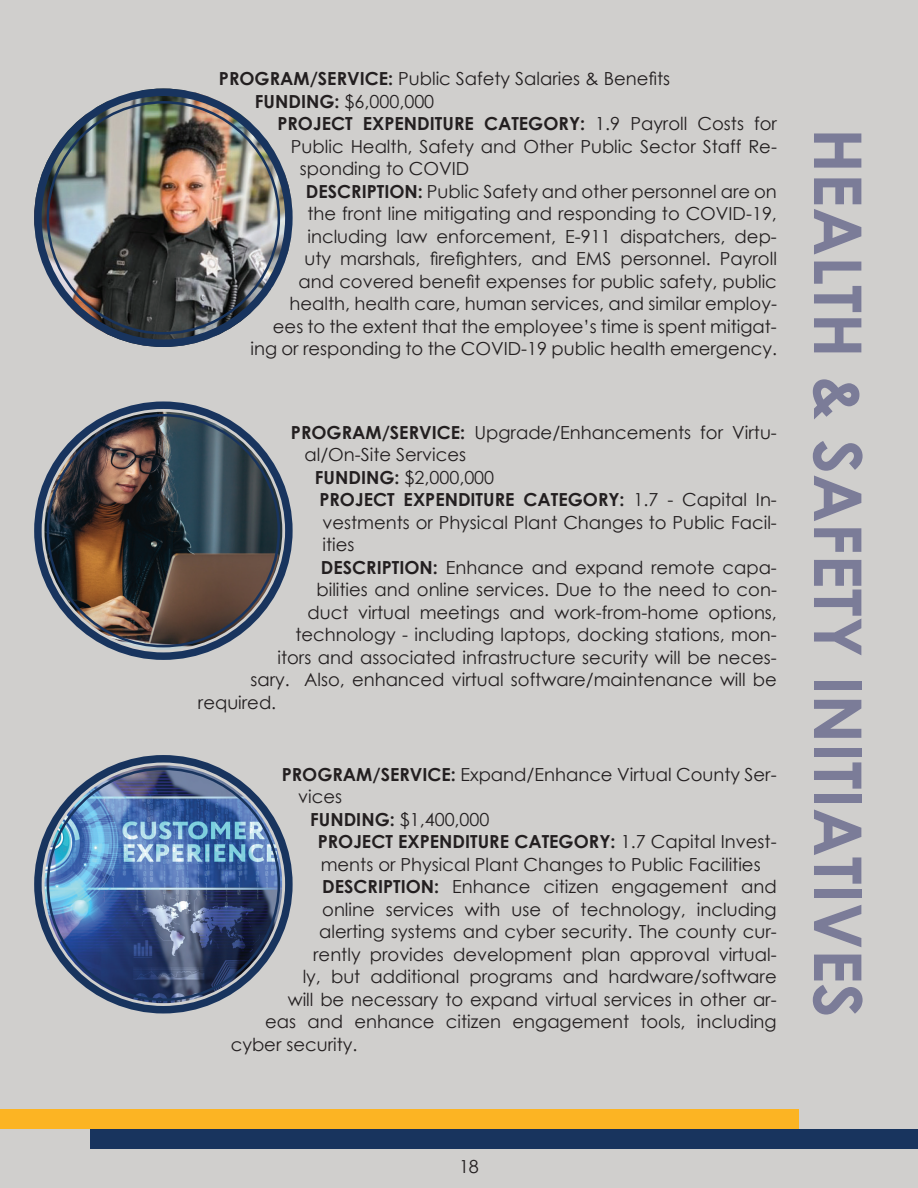
<style>
.page{position:relative;width:918px;height:1188px;background:#d0cfcd}
.page>*{position:absolute;margin:0;border:0;box-sizing:border-box;transform-origin:0 0}
.t1{font:700 66px "Century Gothic";color:#7b7c98}
.t2{font:18px/22.5px "Century Gothic";color:#231f20}
.t3{font:700 18px "Century Gothic";color:#231f20}
.s1{font-weight:700}
.s2{font-weight:400}
</style>
<div class="page">
<div style="left:91px;top:1129px;width:827px;height:19px;background:#18345e"></div>
<div style="left:0;top:1110px;width:799px;height:19px;background:#fcb423"></div>
<img style="left:34px;top:89px;width:259px;height:258px;border-radius:129px">
<div style="left:34px;top:89px;width:259px;height:258px;border:8px solid #18345e;border-radius:50%"></div>
<img style="left:44px;top:412px;width:238px;height:238px;border-radius:119px">
<div style="left:34px;top:401px;width:259px;height:259px;border:8px solid #18345e;border-radius:50%"></div>
<img style="left:44px;top:765px;width:238px;height:238px;border-radius:117px">
<div style="left:34px;top:755px;width:259px;height:258px;border:8px solid #18345e;border-radius:50%"></div>
<p class="t2" style="left:255px;top:67px;width:417px;text-indent:-36px"><span class="s1">PROGRAM/SERVICE:</span> Public Safety Salaries &amp; Benefits<br><span class="s1">FUNDING:</span> $6,000,000</p>
<p class="t3" style="left:277px;top:110px;width:501px">PROJECT EXPENDITURE CATEGORY: <span class="s2">1.9 Payroll Costs for</span></p>
<p class="t2" style="left:291px;top:134px;width:488px">Public Health, Safety and Other Public Sector Staff Re-</p>
<p class="t2" style="left:300px;top:157px;width:171px">sponding to COVID</p>
<p class="t2" style="left:306px;top:179px;width:473px"><span class="s1">DESCRIPTION:</span> Public Safety and other personnel are on</p>
<p class="t2" style="left:307px;top:202px;width:471px">the front line mitigating and responding to COVID-19,</p>
<p class="t2" style="left:307px;top:224px;width:471px">including law enforcement, E-911 dispatchers, dep-</p>
<p class="t2" style="left:304px;top:247px;width:474px">uty marshals, firefighters, and EMS personnel. Payroll</p>
<p class="t2" style="left:298px;top:269px;width:480px">and covered benefit expenses for public safety, public</p>
<p class="t2" style="left:289px;top:292px;width:489px">health, health care, human services, and similar employ-</p>
<p class="t2" style="left:273px;top:314px;width:506px">ees to the extent that the employee’s time is spent mitigat-</p>
<p class="t2" style="left:250px;top:337px;width:528px">ing or responding to the COVID-19 public health emergency.</p>
<p class="t2" style="left:291px;top:421px;width:487px"><span class="s1">PROGRAM/SERVICE:</span> Upgrade/Enhancements for Virtu-</p>
<p class="t2" style="left:304px;top:443px;width:163px">al/On-Site Services</p>
<p class="t2" style="left:315px;top:466px;width:181px"><span class="s1">FUNDING:</span> $2,000,000</p>
<p class="t3" style="left:319px;top:486px;width:459px">PROJECT EXPENDITURE CATEGORY: <span class="s2">1.7 - Capital In-</span></p>
<p class="t2" style="left:322px;top:511px;width:456px">vestments or Physical Plant Changes to Public Facil-</p>
<p class="t2" style="left:322px;top:533px;width:33px">ities</p>
<p class="t2" style="left:321px;top:556px;width:457px"><span class="s1">DESCRIPTION:</span> Enhance and expand remote capa-</p>
<p class="t2" style="left:316px;top:578px;width:462px">bilities and online services. Due to the need to con-</p>
<p class="t2" style="left:307px;top:601px;width:471px">duct virtual meetings and work-from-home options,</p>
<p class="t2" style="left:295px;top:623px;width:483px">technology - including laptops, docking stations, mon-</p>
<p class="t2" style="left:277px;top:646px;width:501px">itors and associated infrastructure security will be neces-</p>
<p class="t2" style="left:250px;top:668px;width:528px">sary. Also, enhanced virtual software/maintenance will be</p>
<p class="t2" style="left:198px;top:691px;width:80px">required.</p>
<p class="t2" style="left:282px;top:763px;width:496px"><span class="s1">PROGRAM/SERVICE:</span> Expand/Enhance Virtual County Ser-</p>
<p class="t2" style="left:298px;top:785px;width:45px">vices</p>
<p class="t2" style="left:310px;top:808px;width:181px"><span class="s1">FUNDING:</span> $1,400,000</p>
<p class="t3" style="left:318px;top:828px;width:460px">PROJECT EXPENDITURE CATEGORY: <span class="s2">1.7 Capital Invest-</span></p>
<p class="t2" style="left:321px;top:853px;width:441px">ments or Physical Plant Changes to Public Facilities</p>
<p class="t2" style="left:322px;top:875px;width:456px"><span class="s1">DESCRIPTION:</span> Enhance citizen engagement and</p>
<p class="t2" style="left:322px;top:898px;width:456px">online services with use of technology, including</p>
<p class="t2" style="left:319px;top:920px;width:459px">alerting systems and cyber security. The county cur-</p>
<p class="t2" style="left:313px;top:943px;width:465px">rently provides development plan approval virtual-</p>
<p class="t2" style="left:303px;top:965px;width:476px">ly, but additional programs and hardware/software</p>
<p class="t2" style="left:288px;top:988px;width:490px">will be necessary to expand virtual services in other ar-</p>
<p class="t2" style="left:265px;top:1010px;width:513px">eas and enhance citizen engagement tools, including</p>
<p class="t2" style="left:231px;top:1033px;width:128px">cyber security.</p>
<h1 class="t1" style="left:888px;top:128px;width:891px;rotate:90deg">HEALTH &amp; SAFETY INITIATIVES</h1>
<p class="t2" style="left:459px;top:1155px;width:21px">18</p>
</div>
